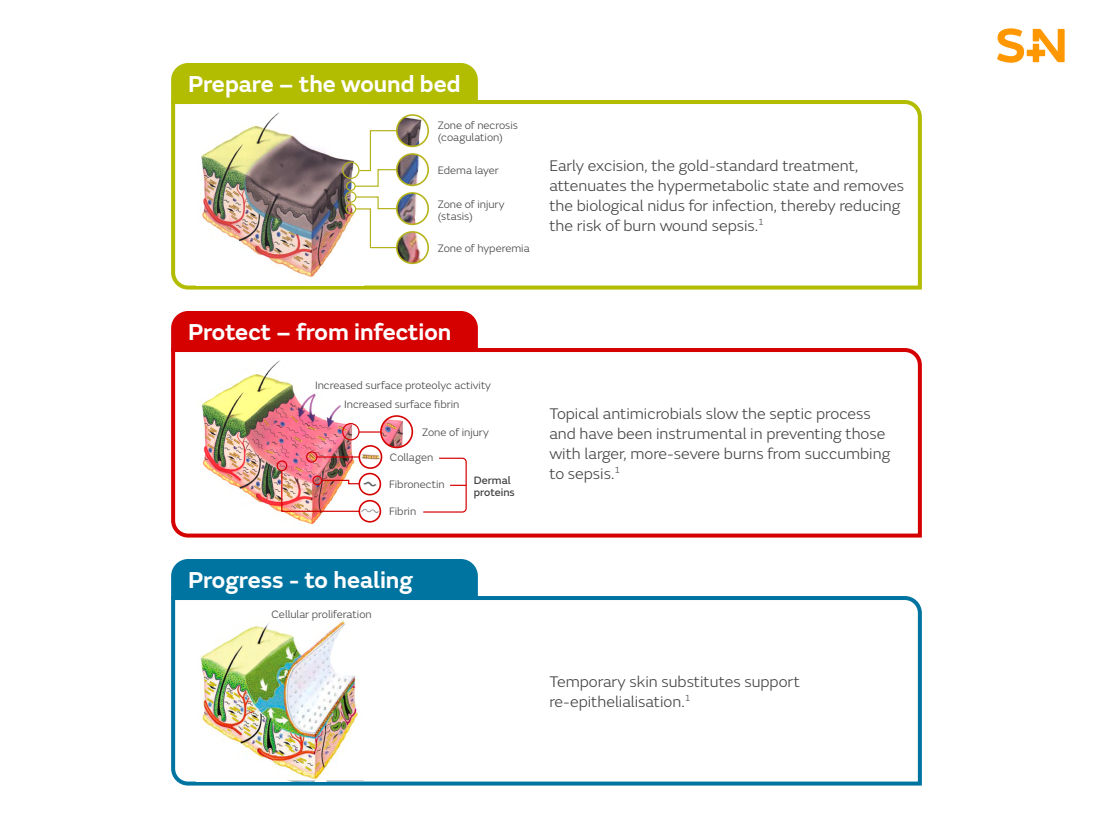
<style>
.page{position:relative;width:1093px;height:820px;background:#fff}
.page>*{position:absolute;margin:0;border:0;box-sizing:border-box;transform-origin:0 0}
.t1{font:600 24px "SN Emeric";color:#fff}
.t2{font:300 16px/20px "SN Emeric";color:#404043}
.t3{font:300 11.2px/12px "SN Emeric";color:#404043}
.t4{font:11.2px/12px "SN Emeric Core";color:#404043}
</style>
<div class="page">
<svg style="left:997px;top:28px;width:67px;height:35px"></svg>
<svg style="left:171px;top:100px;width:751px;height:190px"></svg>
<div style="left:171px;top:63px;width:307px;height:40px;background:#b2bc00"></div>
<img style="left:196px;top:104px;width:167px;height:182px">
<img style="left:397px;top:115px;width:31px;height:31px;border-radius:16px">
<div style="left:396px;top:114px;width:33px;height:33px;border:2px solid #b6b31a;border-radius:50%"></div>
<img style="left:397px;top:154px;width:31px;height:31px;border-radius:16px">
<div style="left:396px;top:153px;width:33px;height:33px;border:2px solid #b6b31a;border-radius:50%"></div>
<img style="left:397px;top:193px;width:31px;height:31px;border-radius:16px">
<div style="left:396px;top:192px;width:33px;height:33px;border:2px solid #b6b31a;border-radius:50%"></div>
<img style="left:397px;top:232px;width:31px;height:31px;border-radius:16px">
<div style="left:396px;top:231px;width:33px;height:33px;border:2px solid #b6b31a;border-radius:50%"></div>
<div style="left:342px;top:161px;width:17px;height:18px;border:1px solid #b6b31a;border-radius:50%"></div>
<div style="left:346px;top:181px;width:10px;height:10px;border:1px solid #b6b31a;border-radius:50%"></div>
<div style="left:345px;top:191px;width:11px;height:12px;border:1px solid #b6b31a;border-radius:50%"></div>
<div style="left:345px;top:203px;width:11px;height:11px;border:1px solid #b6b31a;border-radius:50%"></div>
<svg style="left:354px;top:129px;width:44px;height:58px"></svg>
<svg style="left:354px;top:196px;width:44px;height:53px"></svg>
<svg style="left:171px;top:348px;width:751px;height:190px"></svg>
<div style="left:171px;top:311px;width:307px;height:40px;background:#d50000"></div>
<img style="left:197px;top:353px;width:166px;height:179px">
<div style="left:306px;top:451px;width:11px;height:11px;border:1px solid #d50000;border-radius:50%"></div>
<div style="left:277px;top:460px;width:10px;height:11px;border:1px solid #d50000;border-radius:50%"></div>
<img style="left:281px;top:468px;width:97px;height:44px">
<hr style="left:317px;top:456px;width:49px;height:1px;background:#d50000">
<img style="left:381px;top:416px;width:31px;height:31px;border-radius:16px">
<div style="left:380px;top:415px;width:33px;height:33px;border:2px solid #d50000;border-radius:50%"></div>
<div style="left:342px;top:423px;width:17px;height:17px;border:1px solid #d50000;border-radius:50%"></div>
<svg style="left:359px;top:431px;width:22px;height:1px"></svg>
<img style="left:359px;top:445px;width:22px;height:23px;border-radius:11px">
<div style="left:358px;top:445px;width:24px;height:23px;border:2px solid #d50000;border-radius:50%"></div>
<img style="left:359px;top:473px;width:21px;height:21px;border-radius:11px">
<div style="left:358px;top:472px;width:23px;height:23px;border:2px solid #d50000;border-radius:50%"></div>
<img style="left:359px;top:500px;width:21px;height:21px;border-radius:11px">
<div style="left:358px;top:499px;width:23px;height:23px;border:2px solid #d50000;border-radius:50%"></div>
<svg style="left:422px;top:457px;width:45px;height:56px"></svg>
<svg style="left:171px;top:596px;width:751px;height:190px"></svg>
<div style="left:171px;top:559px;width:307px;height:40px;background:#0074a0"></div>
<img style="left:196px;top:605px;width:167px;height:176px">
<h1 class="t1" style="left:188px;top:68px;width:274px">Prepare – the wound bed</h1>
<p class="t3" style="left:438px;top:119px;width:82px">Zone of necrosis (coagulation)</p>
<p class="t3" style="left:438px;top:164px;width:62px">Edema layer</p>
<p class="t3" style="left:438px;top:198px;width:68px">Zone of injury (stasis)</p>
<p class="t3" style="left:438px;top:242px;width:93px">Zone of hyperemia</p>
<p class="t2" style="left:549px;top:155px;width:356px">Early excision, the gold-standard treatment, attenuates the hypermetabolic state and removes the biological nidus for infection, thereby reducing the risk of burn wound sepsis.<sup>1</sup></p>
<h1 class="t1" style="left:188px;top:316px;width:265px">Protect – from infection</h1>
<p class="t3" style="left:315px;top:379px;width:177px">Increased surface proteolyc activity</p>
<p class="t3" style="left:344px;top:398px;width:117px">Increased surface fibrin</p>
<p class="t3" style="left:422px;top:426px;width:68px">Zone of injury</p>
<p class="t3" style="left:390px;top:451px;width:45px">Collagen</p>
<p class="t3" style="left:389px;top:478px;width:57px">Fibronectin</p>
<p class="t3" style="left:389px;top:505px;width:29px">Fibrin</p>
<h1 class="t1" style="left:188px;top:564px;width:226px">Progress - to healing</h1>
<p class="t3" style="left:271px;top:608px;width:102px">Cellular proliferation</p>
<p class="t4" style="left:474px;top:473px;width:42px">Dermal proteins</p>
<p class="t2" style="left:549px;top:403px;width:342px">Topical antimicrobials slow the septic process and have been instrumental in preventing those with larger, more-severe burns from succumbing to sepsis.<sup>1</sup></p>
<p class="t2" style="left:549px;top:671px;width:252px">Temporary skin substitutes support re-epithelialisation.<sup>1</sup></p>
</div>
